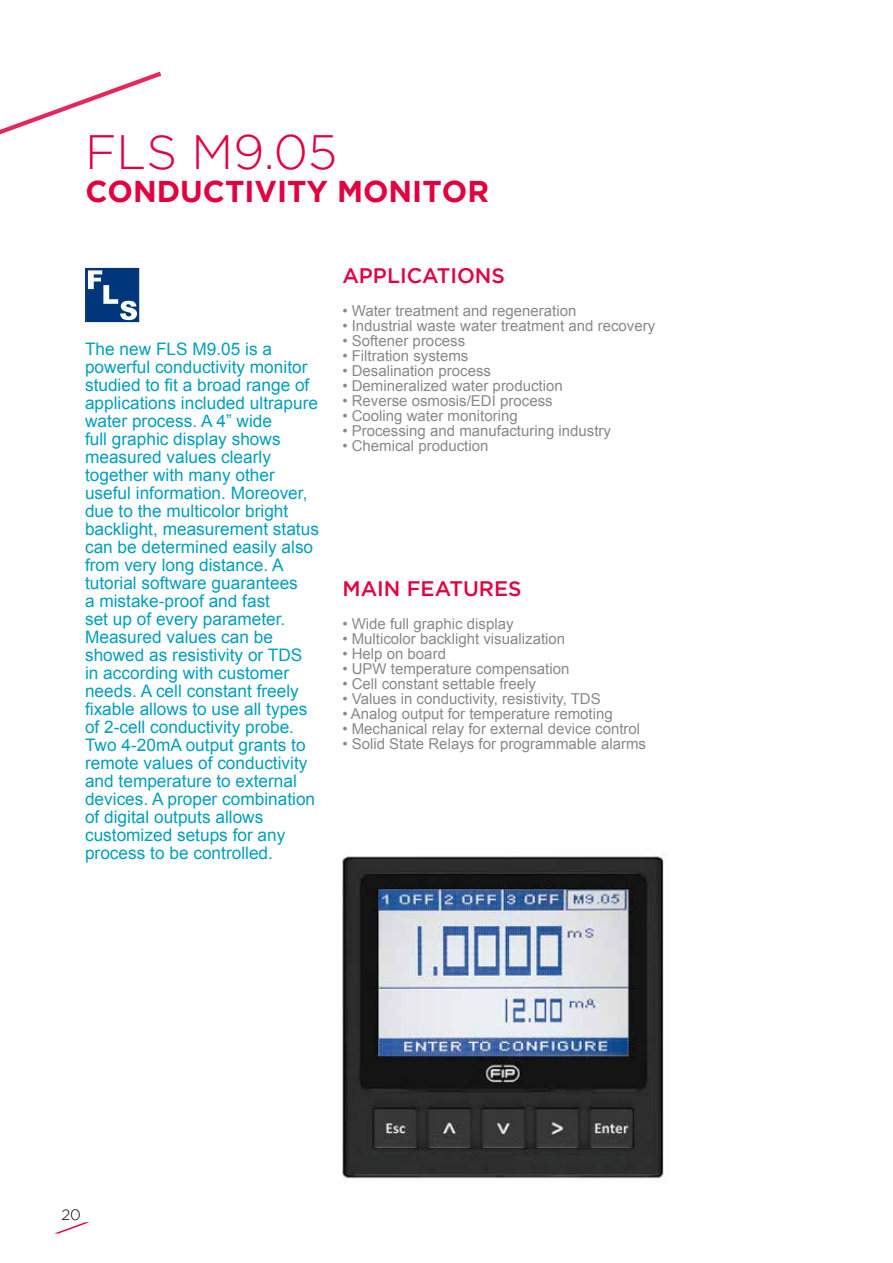
<style>
.page{position:relative;width:893px;height:1263px;background:#fff}
.page>*{position:absolute;margin:0;border:0;box-sizing:border-box;transform-origin:0 0}
.t1{font:300 48.15px "Gotham";color:#e20040}
.t2{font:700 30px "Gotham";color:#e20040}
.t3{font:500 21px "Gotham";color:#e20040}
.t4{font:17.25px/18px "Arial";color:#009fbd}
.t5{font:15px "Arial";color:#87888a}
.t6{font:300 15px "Gotham";color:#000}
</style>
<div class="page">
<svg style="left:56px;top:1222px;width:33px;height:11px"></svg>
<svg style="left:85px;top:268px;width:54px;height:54px;background:#2e5b92"></svg>
<img style="left:342px;top:854px;width:322px;height:325px">
<svg style="left:0;top:72px;width:161px;height:63px"></svg>
<h1 class="t1" style="left:85px;top:126px;width:29px">FLS</h1>
<h1 class="t1" style="left:192px;top:126px;width:147px">M9.05</h1>
<h2 class="t2" style="left:85px;top:174px;width:405px">CONDUCTIVITY MONITOR</h2>
<p class="t4" style="left:85px;top:340px;width:235px">The new FLS M9.05 is a powerful conductivity monitor studied to fit a broad range of applications included ultrapure water process. A 4” wide<br>full graphic display shows measured values clearly together with many other useful information. Moreover, due to the multicolor bright backlight, measurement status can be determined easily also from very long distance. A tutorial software guarantees<br>a mistake-proof and fast<br>set up of every parameter.<br>Measured values can be showed as resistivity or TDS in according with customer needs. A cell constant freely fixable allows to use all types of 2-cell conductivity probe.<br>Two 4-20mA output grants to remote values of conductivity and temperature to external devices. A proper combination of digital outputs allows customized setups for any process to be controlled.</p>
<p class="t3" style="left:342px;top:264px;width:59px">APPLICATIONS</p>
<p class="t5" style="left:342px;top:301px;width:235px">• Water treatment and regeneration</p>
<p class="t5" style="left:342px;top:316px;width:314px">• Industrial waste water treatment and recovery</p>
<p class="t5" style="left:342px;top:331px;width:124px">• Softener process</p>
<p class="t5" style="left:342px;top:346px;width:128px">• Filtration systems</p>
<p class="t5" style="left:342px;top:361px;width:150px">• Desalination process</p>
<p class="t5" style="left:342px;top:376px;width:222px">• Demineralized water production</p>
<p class="t5" style="left:342px;top:391px;width:212px">• Reverse osmosis/EDI process</p>
<p class="t5" style="left:342px;top:406px;width:177px">• Cooling water monitoring</p>
<p class="t5" style="left:342px;top:421px;width:270px">• Processing and manufacturing industry</p>
<p class="t5" style="left:342px;top:436px;width:148px">• Chemical production</p>
<p class="t3" style="left:342px;top:577px;width:15px">MAIN</p>
<p class="t3" style="left:407px;top:577px;width:28px">FEAT</p>
<p class="t3" style="left:463px;top:577px;width:31px">URES</p>
<p class="t5" style="left:342px;top:614px;width:173px">• Wide full graphic display</p>
<p class="t5" style="left:342px;top:629px;width:224px">• Multicolor backlight visualization</p>
<p class="t5" style="left:342px;top:644px;width:105px">• Help on board</p>
<p class="t5" style="left:342px;top:659px;width:228px">• UPW temperature compensation</p>
<p class="t5" style="left:342px;top:674px;width:195px">• Cell constant settable freely</p>
<p class="t5" style="left:342px;top:689px;width:260px">• Values in conductivity, resistivity, TDS</p>
<p class="t5" style="left:342px;top:704px;width:272px">• Analog output for temperature remoting</p>
<p class="t5" style="left:342px;top:719px;width:299px">• Mechanical relay for external device control</p>
<p class="t5" style="left:342px;top:734px;width:305px">• Solid State Relays for programmable alarms</p>
<p class="t6" style="left:61px;top:1207px;width:21px">20</p>
</div>
